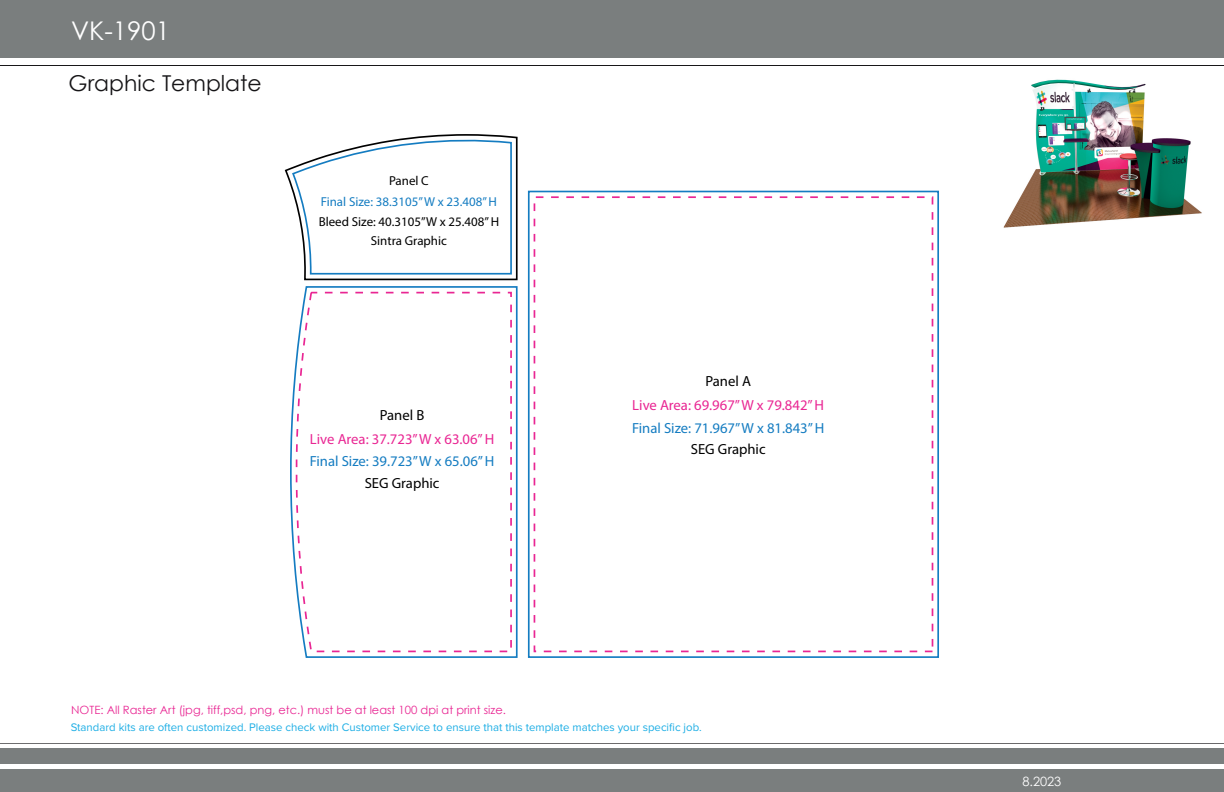
<style>
.page{position:relative;width:1224px;height:792px;background:#fff}
.page>*{position:absolute;margin:0;border:0;box-sizing:border-box;transform-origin:0 0}
.t1{font:25.7px "Century Gothic";color:#fff}
.t2{font:21.9px "Century Gothic";color:#161517}
.t3{font:14.7px "Myriad Pro";color:#147cc1}
.t4{font:14.7px "Myriad Pro";color:#e92693}
.t5{font:14.7px "Myriad Pro";color:#000}
.t6{font:12.9px/18.6px "Myriad Pro";color:#000;text-align:center}
.t7{font:12.9px "Myriad Pro";color:#147cc1}
.t8{font:12.8px "Century Gothic";color:#fff}
.t9{font:11.4px "Proxima Nova";color:#1daee5}
.t10{font:11.4px "Century Gothic";color:#e92693}
</style>
<div class="page">
<div style="left:0;top:749px;width:1224px;height:43px;background:#7a7e7e"></div>
<div style="left:0;top:764px;width:1224px;height:5px;background:#fff"></div>
<hr style="left:0;top:743px;width:1224px;height:1px;background:#181719">
<div style="left:0;top:0;width:1224px;height:57px;background:#7a7e7e"></div>
<hr style="left:0;top:65px;width:1224px;height:1px;background:#181719">
<div style="left:528px;top:191px;width:411px;height:467px;border:2px solid #147cc1"></div>
<div style="left:534px;top:196px;width:399px;height:456px;border:2px dashed #e92693"></div>
<svg style="left:290px;top:286px;width:228px;height:372px"></svg>
<svg style="left:292px;top:291px;width:221px;height:362px"></svg>
<svg style="left:284px;top:134px;width:234px;height:147px"></svg>
<img style="left:1003px;top:79px;width:199px;height:149px">
<h1 class="t1" style="left:71px;top:13px;width:100px">VK-1901</h1>
<h2 class="t2" style="left:69px;top:67px;width:195px">Graphic Template</h2>
<p class="t6" style="left:389px;top:171px;width:41px">Panel C</p>
<p class="t7" style="left:321px;top:194px;width:178px">Final Size: 38.3105” W x 23.408” H</p>
<p class="t6" style="left:319px;top:212px;width:182px">Bleed Size: 40.3105”W x 25.408” H<br>Sintra Graphic</p>
<p class="t5" style="left:380px;top:406px;width:46px">Panel B</p>
<p class="t4" style="left:310px;top:430px;width:186px">Live Area: 37.723” W x 63.06” H</p>
<p class="t3" style="left:310px;top:452px;width:186px">Final Size: 39.723” W x 65.06” H</p>
<p class="t5" style="left:365px;top:474px;width:76px">SEG Graphic</p>
<p class="t5" style="left:705px;top:372px;width:47px">Panel A</p>
<p class="t4" style="left:632px;top:396px;width:193px">Live Area: 69.967” W x 79.842” H</p>
<p class="t3" style="left:632px;top:419px;width:194px">Final Size: 71.967” W x 81.843” H</p>
<p class="t5" style="left:691px;top:440px;width:76px">SEG Graphic</p>
<p class="t10" style="left:71px;top:702px;width:436px">NOTE: All Raster Art (jpg, tiff,psd, png, etc.) must be at least 100 dpi at print size.</p>
<p class="t9" style="left:71px;top:719px;width:632px">Standard kits are often customized. Please check with Customer Service to ensure that this template matches your specific job.</p>
<p class="t8" style="left:1022px;top:772px;width:41px">8.2023</p>
</div>
